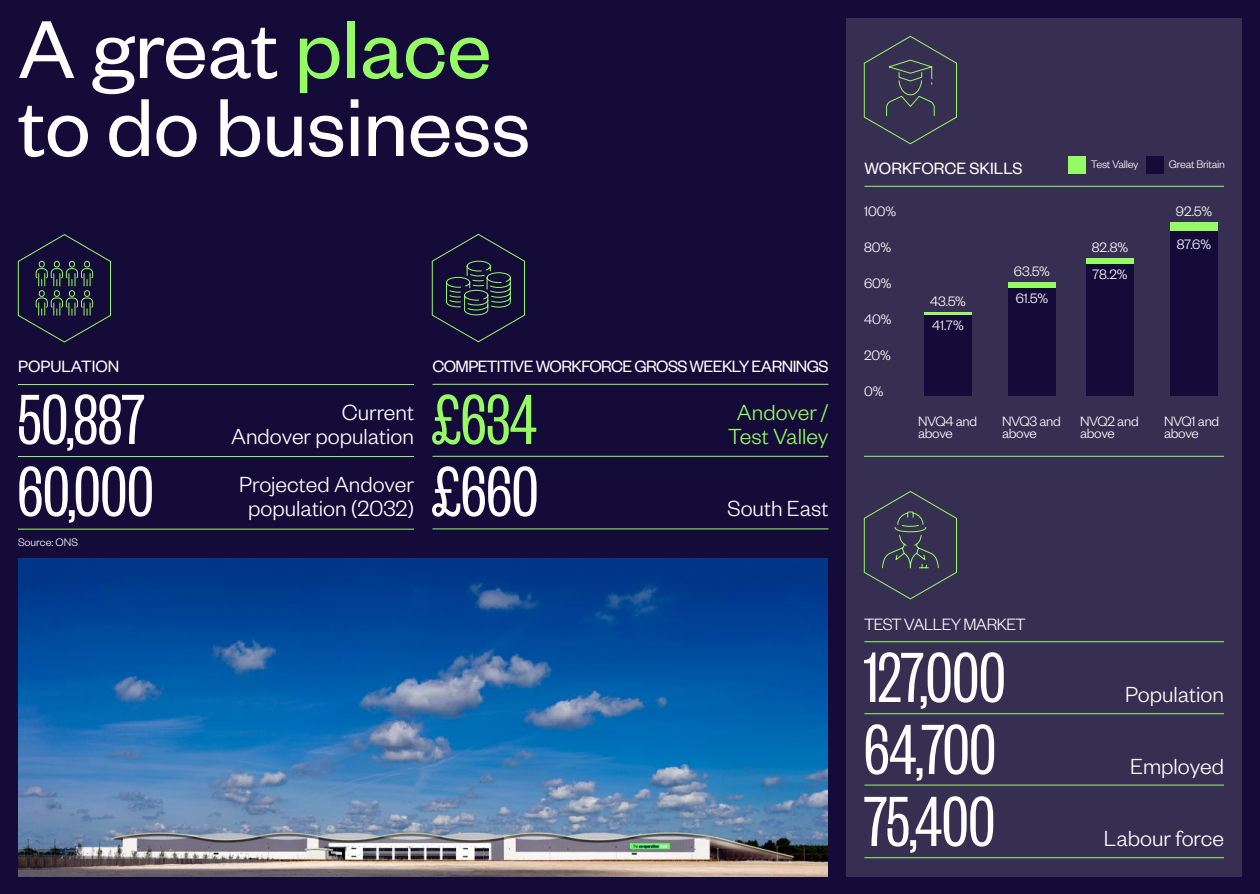
<style>
.page{position:relative;width:1260px;height:894px;background:#140b39}
.page>*{position:absolute;margin:0;border:0;box-sizing:border-box;transform-origin:0 0}
.t1{font:90px/78px "Founders Grotesk";color:#fff}
.t2{font:78px/72px "Founders Grotesk X Cond";color:#fff}
.t3{font:78px "Founders Grotesk X Cond";color:#96fa64}
.t4{font:300 24px/24px "Founders Grotesk";color:#fff;text-align:right}
.t5{font:300 24px/24px "Founders Grotesk";color:#96fa64;text-align:center}
.t6{font:18px "Founders Grotesk";letter-spacing:-.035em;color:#fff}
.t7{font:18px "Founders Grotesk";color:#fff}
.t8{font:300 18px "Founders Grotesk";letter-spacing:-.03em;color:#fff}
.t9{font:300 15px/12px "Founders Grotesk";letter-spacing:-.02em;color:#fff}
.t10{font:300 12px "Founders Grotesk";letter-spacing:-.02em;color:#fff}
.t11{font:300 12px "Founders Grotesk";color:#fff}
.s1{color:#96fa64}
</style>
<div class="page">
<div style="left:846px;top:18px;width:396px;height:859px;background:#362f51"></div>
<hr style="left:864px;top:641px;width:360px;height:1px;background:#96fa64">
<hr style="left:864px;top:713px;width:360px;height:1px;background:#96fa64">
<hr style="left:18px;top:384px;width:396px;height:1px;background:#96fa64">
<hr style="left:18px;top:456px;width:396px;height:1px;background:#96fa64">
<hr style="left:18px;top:529px;width:396px;height:1px;background:#96fa64">
<hr style="left:432px;top:384px;width:396px;height:1px;background:#96fa64">
<hr style="left:432px;top:456px;width:396px;height:1px;background:#96fa64">
<hr style="left:432px;top:529px;width:396px;height:1px;background:#96fa64">
<hr style="left:864px;top:785px;width:360px;height:1px;background:#96fa64">
<hr style="left:864px;top:857px;width:360px;height:1px;background:#96fa64">
<svg style="left:432px;top:233px;width:93px;height:110px"></svg>
<svg style="left:18px;top:234px;width:93px;height:109px"></svg>
<hr style="left:864px;top:186px;width:360px;height:1px;background:#96fa64">
<hr style="left:864px;top:456px;width:360px;height:1px;background:#96fa64">
<div style="left:924px;top:315px;width:48px;height:81px;background:#140b39"></div>
<div style="left:1008px;top:288px;width:48px;height:108px;background:#140b39"></div>
<div style="left:1086px;top:264px;width:48px;height:132px;background:#140b39"></div>
<div style="left:1170px;top:231px;width:48px;height:165px;background:#140b39"></div>
<hr style="left:924px;top:312px;width:48px;height:3px;background:#96fa64">
<div style="left:1008px;top:282px;width:48px;height:6px;background:#96fa64"></div>
<div style="left:1086px;top:258px;width:48px;height:6px;background:#96fa64"></div>
<div style="left:1170px;top:222px;width:48px;height:9px;background:#96fa64"></div>
<img style="left:18px;top:558px;width:810px;height:319px">
<svg style="left:864px;top:35px;width:93px;height:110px"></svg>
<svg style="left:864px;top:491px;width:93px;height:109px"></svg>
<div style="left:1068px;top:156px;width:18px;height:18px;background:#96fa64"></div>
<div style="left:1146px;top:156px;width:18px;height:18px;background:#140b39"></div>
<h1 class="t1" style="left:18px;top:6px;width:514px">A great <span class="s1">place </span>to do business</h1>
<p class="t7" style="left:18px;top:355px;width:103px">POPULATION</p>
<h2 class="t2" style="left:18px;top:381px;width:138px">50,887<br>60,000</h2>
<p class="t11" style="left:18px;top:535px;width:62px">Source: ONS</p>
<h3 class="t4" style="left:231px;top:399px;width:184px">Current<br>Andover population</h3>
<h3 class="t4" style="left:239px;top:471px;width:176px;text-align:center">Projected Andover population (2032)</h3>
<p class="t6" style="left:432px;top:355px;width:398px">COMPETITIVE WORKFORCE GROSS WEEKLY EARNINGS</p>
<h3 class="t5" style="left:728px;top:399px;width:102px">Andover /<br>Test Valley</h3>
<h2 class="t3" style="left:432px;top:376px;width:106px">£634</h2>
<h2 class="t2" style="left:432px;top:453px;width:108px">£660</h2>
<h3 class="t4" style="left:727px;top:495px;width:103px">South East</h3>
<p class="t10" style="left:1091px;top:157px;width:49px">Test Valley</p>
<p class="t10" style="left:1169px;top:157px;width:58px">Great Britain</p>
<p class="t7" style="left:864px;top:157px;width:160px">WORKFORCE SKILLS</p>
<p class="t9" style="left:864px;top:204px;width:34px">100%</p>
<p class="t9" style="left:864px;top:240px;width:29px">80%</p>
<p class="t9" style="left:864px;top:276px;width:29px">60%</p>
<p class="t9" style="left:864px;top:312px;width:29px">40%</p>
<p class="t9" style="left:864px;top:348px;width:28px">20%</p>
<p class="t9" style="left:864px;top:384px;width:21px">0%</p>
<p class="t9" style="left:918px;top:414px;width:61px">NVQ4 and above</p>
<p class="t9" style="left:1002px;top:414px;width:60px">NVQ3 and above</p>
<p class="t9" style="left:1080px;top:414px;width:60px">NVQ2 and above</p>
<p class="t9" style="left:1164px;top:414px;width:57px">NVQ1 and above</p>
<p class="t9" style="left:1176px;top:204px;width:38px">92.5%</p>
<p class="t9" style="left:1177px;top:237px;width:36px">87.6%</p>
<p class="t9" style="left:1092px;top:240px;width:38px">82.8%</p>
<p class="t9" style="left:1014px;top:264px;width:38px">63.5%</p>
<p class="t9" style="left:1092px;top:267px;width:37px">78.2%</p>
<p class="t9" style="left:1016px;top:291px;width:34px">61.5%</p>
<p class="t9" style="left:930px;top:294px;width:37px">43.5%</p>
<p class="t9" style="left:932px;top:318px;width:33px">41.7%</p>
<p class="t8" style="left:864px;top:613px;width:163px">TEST VALLEY MARKET</p>
<h2 class="t2" style="left:864px;top:639px;width:143px">127,000<br>64,700<br>75,400</h2>
<h3 class="t4" style="left:1125px;top:681px;width:100px">Population</h3>
<h3 class="t4" style="left:1130px;top:753px;width:95px">Employed</h3>
<h3 class="t4" style="left:1104px;top:825px;width:122px">Labour force</h3>
</div>
